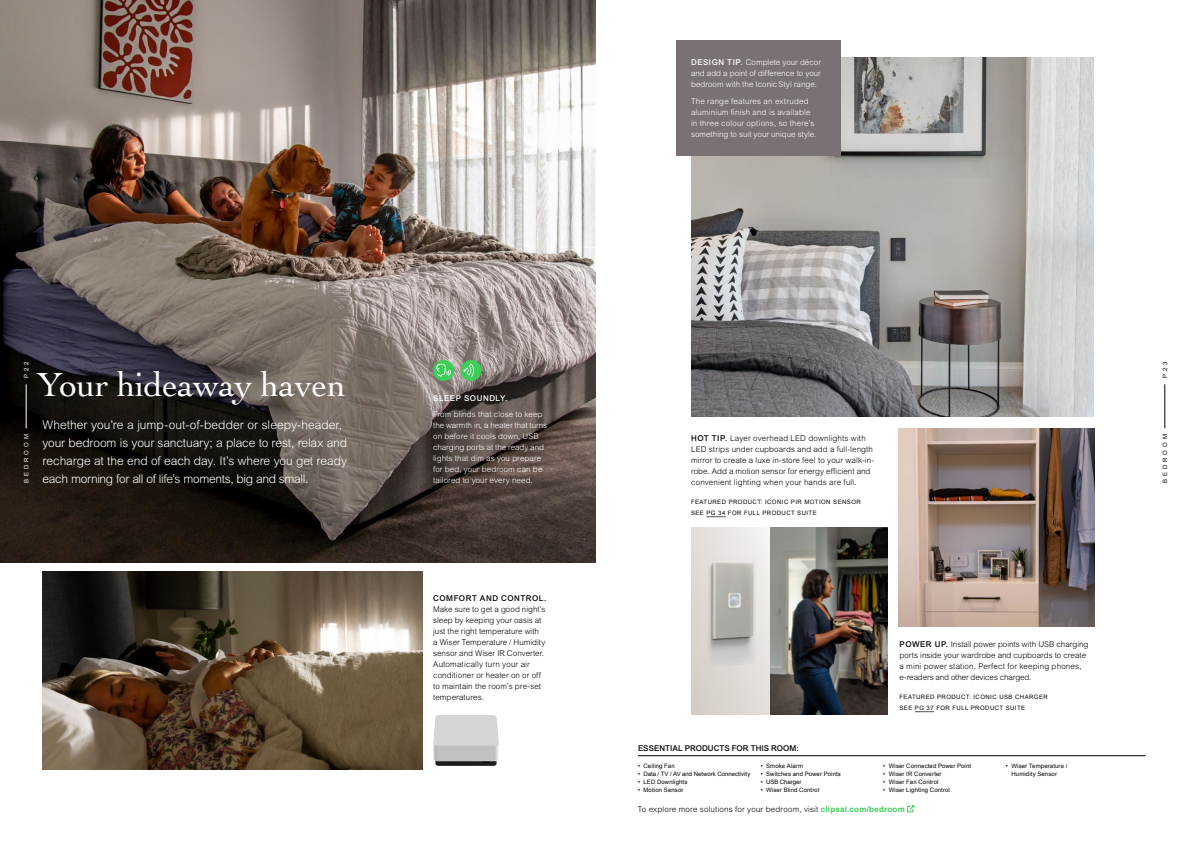
<style>
.page{position:relative;width:1191px;height:842px;background:#fff}
.page>*{position:absolute;margin:0;border:0;box-sizing:border-box;transform-origin:0 0}
.t1{font:35px "Cochin";letter-spacing:-.01em;color:#fff}
.t2{font:300 12px/18px "Arial MT Std";letter-spacing:-.01em;color:#fff}
.t3{font:300 8px/11px "Arial MT Std";letter-spacing:.01em;color:#000}
.t4{font:300 8px/11px "Arial MT Std";letter-spacing:.01em;color:#fff}
.t5{font:500 8px "Arial MT Std";letter-spacing:.01em;color:#000}
.t6{font:500 8px "Arial MT Std";letter-spacing:.065em;color:#000}
.t7{font:500 8px "Arial MT Std";letter-spacing:.06em;color:#fff}
.t8{font:6px/8px "Arial";letter-spacing:.025em;color:#000}
.t9{font:6px/10.8px "Arial";letter-spacing:.075em;color:#000}
.t10{font:6px "Arial";letter-spacing:.005em;color:#000}
.t11{font:6px "Arial";color:#000}
.t12{font:6px "Arial";letter-spacing:.5em;color:#fff}
.t13{font:6px "Arial";letter-spacing:.5em;color:#000}
.s1{font-weight:500}
.s2{font-family:"Arial";font-weight:700;color:#3dcd58}
</style>
<div class="page">
<img style="left:0;top:0;width:595px;height:562px">
<img style="left:43px;top:571px;width:379px;height:199px">
<img style="left:769px;top:527px;width:118px;height:188px">
<div style="left:691px;top:527px;width:78px;height:188px;background:linear-gradient(to right,#d9d3cd,#ebe8e5)"></div>
<img style="left:698px;top:558px;width:58px;height:110px">
<svg style="left:706px;top:517px;width:20px;height:1px"></svg>
<svg style="left:915px;top:711px;width:19px;height:1px"></svg>
<img style="left:899px;top:428px;width:195px;height:198px">
<img style="left:691px;top:57px;width:402px;height:360px">
<div style="left:676px;top:40px;width:165px;height:116px;background:#7a7176"></div>
<svg style="left:907px;top:805px;width:7px;height:7px"></svg>
<div style="left:433px;top:360px;width:21px;height:21px;background:#3dcd58;border-radius:50%"></div>
<svg style="left:436px;top:364px;width:15px;height:13px"></svg>
<div style="left:460px;top:360px;width:21px;height:21px;background:#3dcd58;border-radius:50%"></div>
<svg style="left:463px;top:364px;width:11px;height:13px"></svg>
<img style="left:433px;top:715px;width:66px;height:51px">
<hr style="left:638px;top:755px;width:507px;height:1px;background:#000">
<hr style="left:1164px;top:384px;width:1px;height:44px;background:#000">
<hr style="left:26px;top:384px;width:1px;height:44px;background:#fff">
<p class="t12" style="left:22px;top:378px;width:18px;rotate:-90deg">P22</p>
<p class="t12" style="left:22px;top:483px;width:51px;rotate:-90deg">BEDROOM</p>
<h1 class="t1" style="left:37px;top:361px;width:310px">Your hideaway haven</h1>
<h2 class="t2" style="left:43px;top:416px;width:306px">Whether you’re a jump-out-of-bedder or sleepy-header, your bedroom is your sanctuary; a place to rest, relax and recharge at the end of each day. It’s where you get ready each morning for all of life’s moments, big and small.</h2>
<p class="t7" style="left:433px;top:393px;width:76px">SLEEP SOUNDLY.</p>
<p class="t4" style="left:433px;top:409px;width:116px">From blinds that close to keep the warmth in, a heater that turns on before it cools down, USB charging ports at the ready and lights that dim as you prepare for bed, your bedroom can be tailored to your every need.</p>
<p class="t6" style="left:433px;top:593px;width:115px">COMFORT AND CONTROL.</p>
<p class="t3" style="left:433px;top:603px;width:114px">Make sure to get a good night’s sleep by keeping your oasis at just the right temperature with a Wiser Temperature / Humidity sensor and Wiser IR Converter.<br>Automatically turn your air conditioner or heater on or off to maintain the room’s pre-set temperatures.</p>
<p class="t4" style="left:691px;top:57px;width:131px;text-align:justify"><span class="s1">DESIGN TIP.</span> Complete your décor and add a point of difference to your bedroom with the IconicStyl range.</p>
<p class="t4" style="left:691px;top:96px;width:127px">The range features an extruded aluminium finish and is available in three colour options, so there’s something to suit your unique style.</p>
<p class="t3" style="left:691px;top:432px;width:185px"><span class="s1">HOT TIP.</span> Layer overhead LED downlights with LED strips under cupboards and add a full-length mirror to create a luxe in-store feel to your walk-in&shy;robe. Add a motion sensor for energy efficient and convenient lighting when your hands are full.</p>
<p class="t9" style="left:691px;top:496px;width:171px">FEATURED PRODUCT: ICONIC PIR MOTION SENSOR<br>SEE PG 34 FOR FULL PRODUCT SUITE</p>
<p class="t5" style="left:638px;top:744px;width:162px">ESSENTIAL PRODUCTS FOR THIS ROOM:</p>
<p class="t8" style="left:638px;top:762px;width:38px">• Ceiling Fan</p>
<p class="t10" style="left:638px;top:770px;width:114px">• Data / TV / AV and Network Connectivity</p>
<p class="t8" style="left:638px;top:778px;width:51px">• LED Downlights</p>
<p class="t8" style="left:638px;top:786px;width:47px">• Motion Sensor</p>
<p class="t8" style="left:760px;top:762px;width:44px">• Smoke Alarm</p>
<p class="t8" style="left:760px;top:770px;width:82px">• Switches and Power Points</p>
<p class="t11" style="left:760px;top:778px;width:42px">• USB Charger</p>
<p class="t8" style="left:760px;top:786px;width:60px">• Wiser Blind Control</p>
<p class="t3" style="left:899px;top:638px;width:190px"><span class="s1">POWER UP.</span> Install power points with USB charging ports inside your wardrobe and cupboards to create a mini power station. Perfect for keeping phones, e-readers and other devices charged.</p>
<p class="t9" style="left:899px;top:691px;width:150px">FEATURED PRODUCT: ICONIC USB CHARGER<br>SEE PG 37 FOR FULL PRODUCT SUITE</p>
<p class="t8" style="left:883px;top:762px;width:89px">• Wiser Connected Power Point</p>
<p class="t8" style="left:883px;top:770px;width:60px">• Wiser IR Converter</p>
<p class="t8" style="left:883px;top:778px;width:57px">• Wiser Fan Control</p>
<p class="t8" style="left:883px;top:786px;width:68px">• Wiser Lighting Control</p>
<p class="t8" style="left:1011px;top:762px;width:57px;text-indent:-5px">• Wiser Temperature /<br>Humidity Sensor</p>
<p class="t3" style="left:638px;top:804px;width:268px">To explore more solutions for your bedroom, visit <span class="s2">clipsal.com/bedroom</span></p>
<p class="t8" style="left:1161px;top:378px;width:18px;rotate:-90deg">P23</p>
<p class="t13" style="left:1161px;top:483px;width:51px;rotate:-90deg">BEDROOM</p>
</div>
